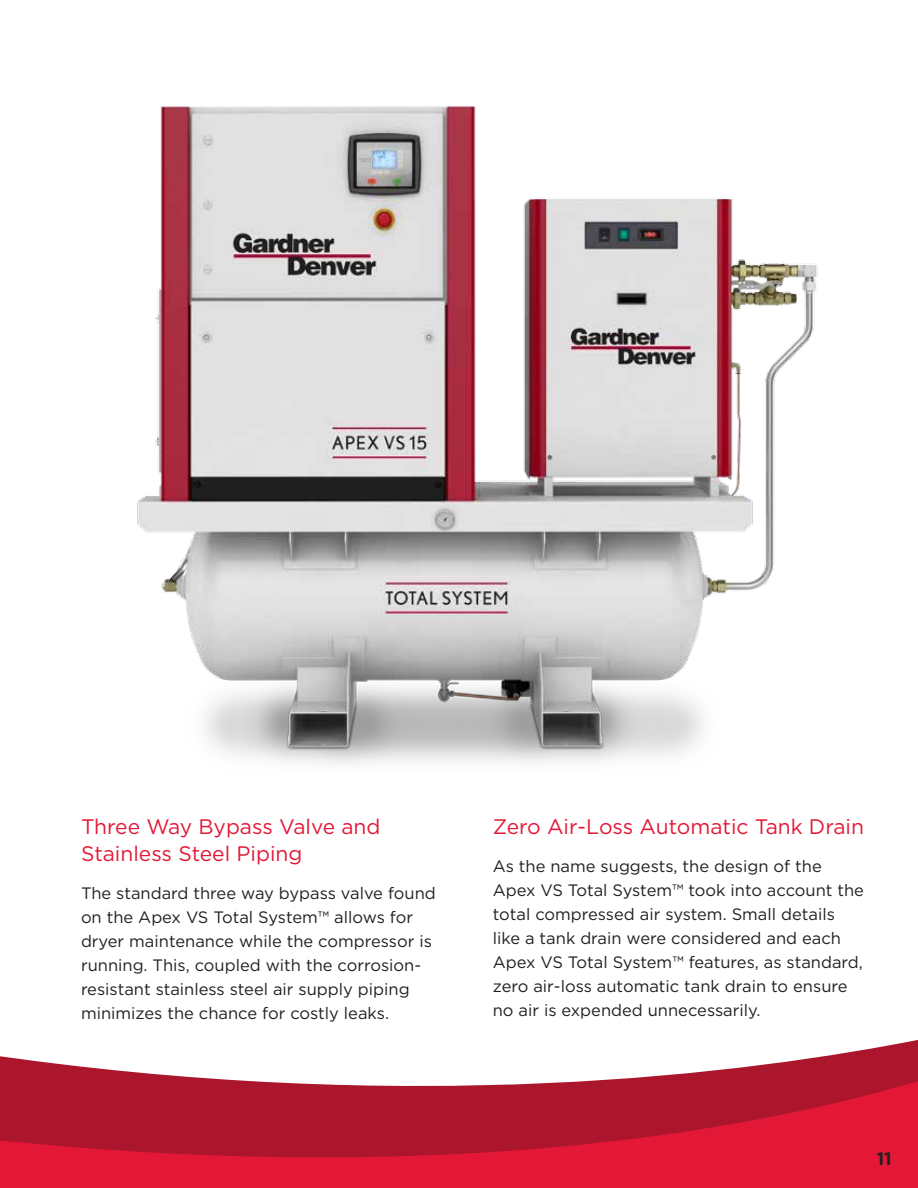
<style>
.page{position:relative;width:918px;height:1188px;background:#fff}
.page>*{position:absolute;margin:0;border:0;box-sizing:border-box;transform-origin:0 0}
.t1{font:21px/27px "Gotham";color:#e31837}
.t2{font:700 18px "Gotham";color:#231f20}
.t3{font:16.5px/24px "Gotham";color:#231f20}
</style>
<div class="page">
<svg style="left:0;top:1040px;width:918px;height:37px"></svg>
<svg style="left:0;top:1077px;width:918px;height:111px;background:#c61d36"></svg>
<img style="left:137px;top:106px;width:681px;height:658px">
<p class="t1" style="left:81px;top:813px;width:301px">Three Way Bypass Valve and<br>Stainless Steel Piping</p>
<p class="t3" style="left:81px;top:881px;width:356px">The standard three way bypass valve found on the Apex VS Total System™ allows for dryer maintenance while the compressor is running. This, coupled with the corrosion&shy;resistant stainless steel air supply piping minimizes the chance for costly leaks.</p>
<p class="t1" style="left:493px;top:813px;width:373px">Zero Air-Loss Automatic Tank Drain</p>
<p class="t3" style="left:493px;top:854px;width:373px">As the name suggests, the design of the Apex VS Total System™ took into account the total compressed air system. Small details like a tank drain were considered and each Apex VS Total System™ features, as standard, zero air-loss automatic tank drain to ensure no air is expended unnecessarily.</p>
<p class="t2" style="left:877px;top:1147px;width:17px">11</p>
</div>
